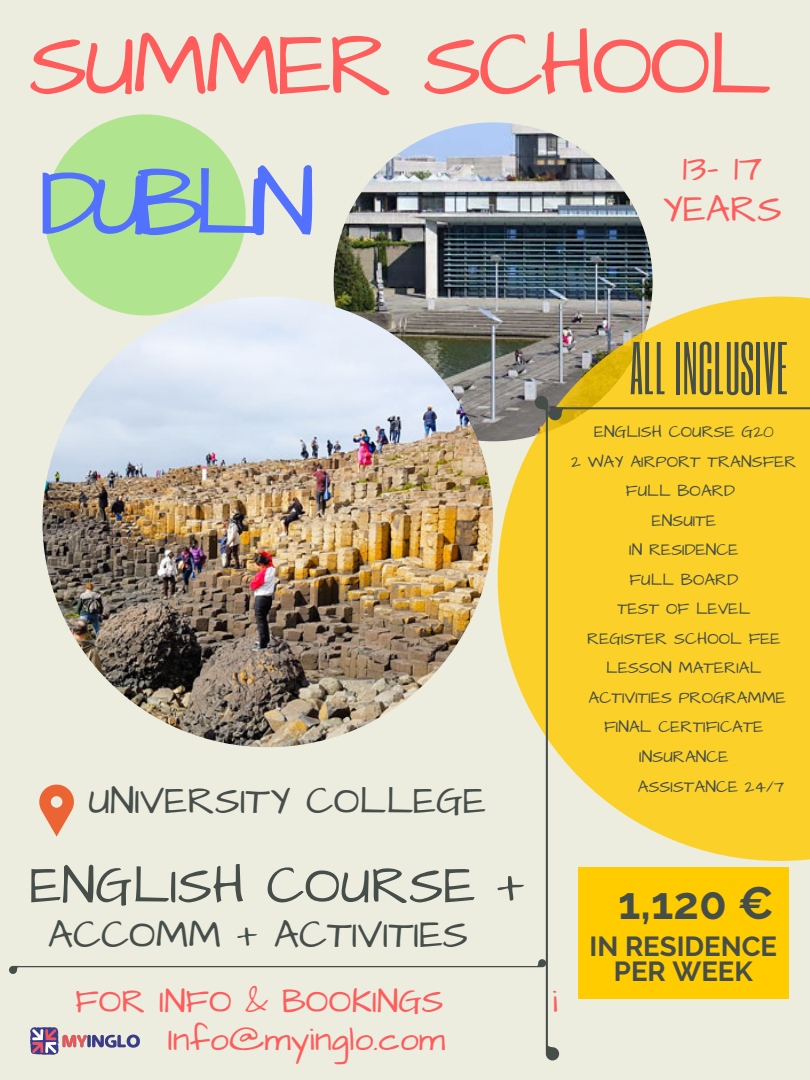
<style>
.page{position:relative;width:810px;height:1080px;background:#ececdf}
.page>*{position:absolute;margin:0;border:0;box-sizing:border-box;transform-origin:0 0}
.t1{font:99.06px "Architects Daughter";letter-spacing:-.12em;color:#5271ff}
.t2{font:92px "Architects Daughter";letter-spacing:-.04em;color:#ff5c5c}
.t3{font:61.94px "Six Caps";color:#464e4a}
.t4{font:53.75px "Architects Daughter";color:#464e4a}
.t5{font:700 45.25px "Raleway";color:#464e4a}
.t6{font:39.62px "Architects Daughter";color:#464e4a}
.t7{font:38.75px "Architects Daughter";color:#464e4a}
.t8{font:38.19px "Architects Daughter";color:#ff5c5c}
.t9{font:33.94px "Architects Daughter";color:#ff5c5c}
.t10{font:700 27.5px/25.8px "Raleway";color:#464e4a;text-align:center}
.t11{font:17px "Architects Daughter";color:#464e4a}
</style>
<div class="page">
<img style="left:334px;top:122px;width:319px;height:319px;border-radius:50%">
<svg style="left:498px;top:297px;width:312px;height:99px;background:#ceb552"></svg>
<img style="left:43px;top:297px;width:450px;height:450px;border-radius:50%">
<div style="left:45px;top:114px;width:201px;height:201px;background:#b1e48f;border-radius:50%"></div>
<img style="left:9px;top:396px;width:801px;height:664px">
<img style="left:24px;top:1020px;width:121px;height:40px">
<p class="t2" style="left:29px;top:3px;width:744px">SUMMER SCHOOL</p>
<p class="t1" style="left:39px;top:137px;width:278px">DUBLIN</p>
<p class="t8" style="left:682px;top:142px;width:81px">13- 17</p>
<p class="t8" style="left:663px;top:183px;width:121px">YEARS</p>
<p class="t7" style="left:88px;top:775px;width:399px">UNIVERSITY COLLEGE</p>
<p class="t3" style="left:630px;top:326px;width:160px">ALL INCLUSIVE</p>
<p class="t11" style="left:594px;top:420px;width:181px">ENGLISH COURSE G20</p>
<p class="t11" style="left:571px;top:450px;width:227px">2 WAY AIRPORT TRANSFER</p>
<p class="t11" style="left:626px;top:479px;width:111px">FULL BOARD</p>
<p class="t11" style="left:652px;top:509px;width:66px">ENSUITE</p>
<p class="t11" style="left:629px;top:538px;width:111px">IN RESIDENCE</p>
<p class="t11" style="left:629px;top:568px;width:111px">FULL BOARD</p>
<p class="t11" style="left:617px;top:598px;width:135px">TEST OF LEVEL</p>
<p class="t11" style="left:587px;top:627px;width:195px">REGISTER SCHOOL FEE</p>
<p class="t11" style="left:606px;top:657px;width:157px">LESSON MATERIAL</p>
<p class="t11" style="left:589px;top:686px;width:199px">ACTIVITIES PROGRAMME</p>
<p class="t11" style="left:604px;top:716px;width:161px">FINAL CERTIFICATE</p>
<p class="t11" style="left:639px;top:745px;width:91px">INSURANCE</p>
<p class="t11" style="left:638px;top:775px;width:148px">ASSISTANCE 24/7</p>
<p class="t4" style="left:30px;top:849px;width:497px">ENGLISH COURSE +</p>
<p class="t6" style="left:48px;top:908px;width:422px">ACCOMM + ACTIVITIES</p>
<p class="t9" style="left:75px;top:979px;width:370px">FOR INFO &amp; BOOKINGS</p>
<p class="t9" style="left:553px;top:979px;width:7px">i</p>
<p class="t9" style="left:168px;top:1017px;width:279px">Info@myinglo.com</p>
<p class="t5" style="left:618px;top:876px;width:157px">1,120 €</p>
<p class="t10" style="left:590px;top:933px;width:189px">IN RESIDENCE<br>PER WEEK</p>
</div>
